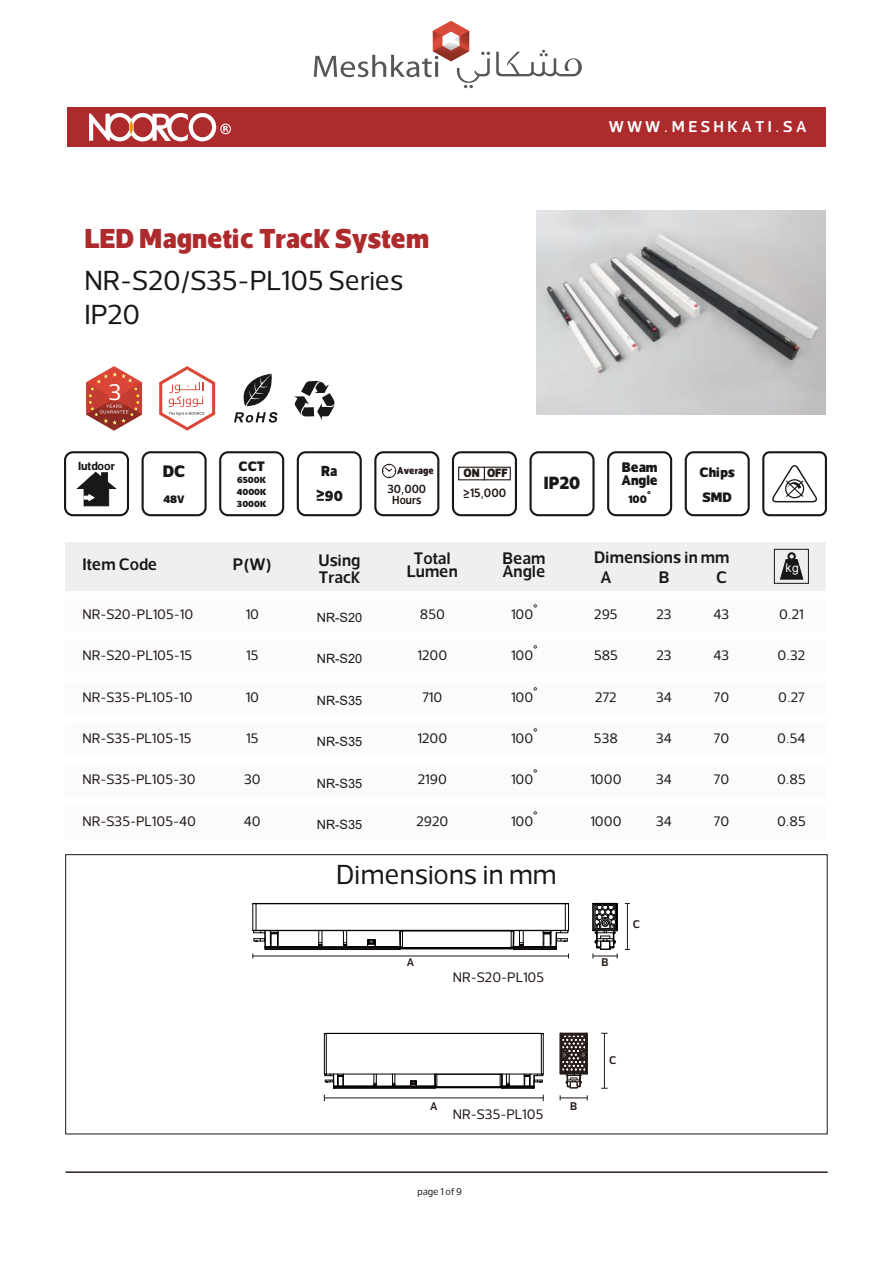
<style>
.page{position:relative;width:893px;height:1262px;background:#fff}
.page>*{position:absolute;margin:0;border:0;box-sizing:border-box;transform-origin:0 0}
.t1{font:42px/34px "Somar";color:#181818}
.t2{font:42px "Somar";color:#ad2a2d}
.t3{font:34.5px "Somar";color:#fff}
.t4{font:27.15px "Somar";color:#181818;scale:.94 1}
.t5{font:25.5px/20.1px "Somar";color:#181818}
.t6{font:24px "Somar";letter-spacing:.145em;color:#fff}
.t7{font:22.35px/25.2px "Somar";color:#181818;scale:.94 1}
.t8{font:21.3px "Somar";color:#181818}
.t9{font:21px/41.4px "Somar";color:#181818;text-align:justify}
.t10{font:21px/41.4px "Somar";color:#221815}
.t11{font:18.45px "Somar";color:#221815;scale:.94 1}
.t12{font:18px "Somar";color:#221815;scale:.94 1}
.t13{font:18px "Somar";color:#181818}
.t14{font:16.95px "Somar";color:#221815}
.t15{font:16.5px "Somar";color:#181818}
.t16{font:15.3px "Somar";color:#221815;scale:.94 1}
.t17{font:15px "Somar";color:#181818}
.t18{font:13.5px/12px "Somar";color:#181818;text-align:justify}
.t19{font:12.75px "Arial";color:#181818}
.t20{font:12.15px "Arial";color:#fff}
</style>
<div class="page">
<svg style="left:159px;top:366px;width:56px;height:65px"></svg>
<svg style="left:86px;top:366px;width:56px;height:65px"></svg>
<svg style="left:234px;top:412px;width:43px;height:10px"></svg>
<svg style="left:243px;top:374px;width:29px;height:32px"></svg>
<svg style="left:294px;top:381px;width:41px;height:39px"></svg>
<div style="left:66px;top:599px;width:759px;height:33px;background:#fbfbfb"></div>
<div style="left:65px;top:541px;width:760px;height:49px;background:#efefef"></div>
<div style="left:67px;top:107px;width:758px;height:40px;background:#ad2a2d"></div>
<svg style="left:89px;top:113px;width:142px;height:29px"></svg>
<svg style="left:129px;top:120px;width:4px;height:14px"></svg>
<svg style="left:496px;top:50px;width:86px;height:26px"></svg>
<svg style="left:314px;top:21px;width:176px;height:67px"></svg>
<div style="left:762px;top:451px;width:65px;height:65px;border:2px solid #181818;border-radius:6px"></div>
<svg style="left:772px;top:465px;width:45px;height:37px"></svg>
<div style="left:141px;top:451px;width:66px;height:65px;border:2px solid #181818;border-radius:8px"></div>
<div style="left:607px;top:451px;width:65px;height:65px;border:2px solid #181818;border-radius:8px"></div>
<div style="left:219px;top:451px;width:65px;height:65px;border:2px solid #181818;border-radius:8px"></div>
<div style="left:297px;top:451px;width:65px;height:65px;border:2px solid #181818;border-radius:8px"></div>
<div style="left:684px;top:451px;width:65px;height:65px;border:2px solid #181818;border-radius:8px"></div>
<div style="left:529px;top:451px;width:65px;height:65px;border:2px solid #181818;border-radius:8px"></div>
<svg style="left:77px;top:472px;width:39px;height:34px"></svg>
<div style="left:64px;top:451px;width:65px;height:65px;border:2px solid #181818;border-radius:8px"></div>
<div style="left:66px;top:640px;width:759px;height:33px;background:#fbfbfb"></div>
<div style="left:66px;top:682px;width:759px;height:32px;background:#fbfbfb"></div>
<div style="left:66px;top:723px;width:759px;height:33px;background:#fbfbfb"></div>
<div style="left:66px;top:765px;width:759px;height:32px;background:#fbfbfb"></div>
<div style="left:66px;top:806px;width:759px;height:33px;background:#fbfbfb"></div>
<div style="left:774px;top:549px;width:34px;height:34px;border:1px solid #181818"></div>
<div style="left:787px;top:552px;width:8px;height:8px;border:2px solid #181818;border-radius:50%"></div>
<svg style="left:780px;top:558px;width:23px;height:22px"></svg>
<div style="left:374px;top:451px;width:65px;height:65px;border:2px solid #181818;border-radius:8px"></div>
<svg style="left:382px;top:464px;width:14px;height:14px"></svg>
<div style="left:452px;top:451px;width:65px;height:65px;border:2px solid #181818;border-radius:8px"></div>
<div style="left:458px;top:467px;width:27px;height:13px;border:1px solid #221815"></div>
<div style="left:484px;top:467px;width:27px;height:13px;border:1px solid #221815"></div>
<hr style="left:253px;top:955px;width:315px;height:1px;background:#221815">
<hr style="left:627px;top:903px;width:1px;height:46px;background:#221815">
<hr style="left:265px;top:949px;width:135px;height:1px;background:#040000">
<hr style="left:402px;top:948px;width:109px;height:1px;background:#040000">
<hr style="left:265px;top:948px;width:135px;height:1px;background:#040000">
<hr style="left:265px;top:947px;width:135px;height:1px;background:#040000">
<hr style="left:402px;top:947px;width:109px;height:1px;background:#040000">
<hr style="left:367px;top:946px;width:33px;height:1px;background:#040000">
<hr style="left:278px;top:946px;width:39px;height:1px;background:#040000">
<hr style="left:317px;top:946px;width:32px;height:1px;background:#040000">
<svg style="left:316px;top:931px;width:7px;height:16px"></svg>
<hr style="left:253px;top:930px;width:315px;height:1px;background:#040000">
<hr style="left:256px;top:903px;width:309px;height:1px;background:#040000">
<svg style="left:343px;top:931px;width:33px;height:16px"></svg>
<svg style="left:511px;top:903px;width:58px;height:55px"></svg>
<svg style="left:399px;top:931px;width:4px;height:19px"></svg>
<svg style="left:252px;top:903px;width:27px;height:55px"></svg>
<svg style="left:592px;top:903px;width:26px;height:55px"></svg>
<hr style="left:604px;top:1033px;width:1px;height:55px;background:#221815">
<hr style="left:324px;top:1097px;width:219px;height:1px;background:#221815">
<svg style="left:560px;top:1095px;width:28px;height:5px"></svg>
<svg style="left:559px;top:1032px;width:29px;height:56px"></svg>
<hr style="left:324px;top:1033px;width:1px;height:41px;background:#040000">
<hr style="left:326px;top:1033px;width:1px;height:41px;background:#040000">
<hr style="left:437px;top:1087px;width:63px;height:1px;background:#040000">
<hr style="left:437px;top:1086px;width:63px;height:1px;background:#040000">
<hr style="left:437px;top:1074px;width:63px;height:1px;background:#040000">
<hr style="left:326px;top:1073px;width:215px;height:1px;background:#040000">
<hr style="left:326px;top:1033px;width:215px;height:1px;background:#040000">
<hr style="left:541px;top:1033px;width:1px;height:41px;background:#040000">
<hr style="left:543px;top:1033px;width:1px;height:41px;background:#040000">
<svg style="left:500px;top:1073px;width:44px;height:28px"></svg>
<svg style="left:324px;top:1073px;width:113px;height:28px"></svg>
<img style="left:536px;top:210px;width:289px;height:204px">
<h1 class="t2" style="left:84px;top:210px;width:346px">LED Magnetic Track System</h1>
<h1 class="t1" style="left:84px;top:261px;width:320px">NR-S20/S35-PL105 Series<br>IP20</h1>
<h2 class="t3" style="left:109px;top:368px;width:14px">3</h2>
<p class="t6" style="left:609px;top:110px;width:199px">WWW.MESHKATI.SA</p>
<p class="t13" style="left:78px;top:453px;width:38px">Iutdoor</p>
<p class="t5" style="left:163px;top:460px;width:24px">DC</p>
<p class="t15" style="left:163px;top:488px;width:23px">48V</p>
<p class="t5" style="left:82px;top:553px;width:76px">Item Code</p>
<p class="t10" style="left:83px;top:592px;width:112px">NR-S20-PL105-10</p>
<p class="t10" style="left:83px;top:633px;width:115px">NR-S20-PL105-15<br>NR-S35-PL105-10<br>NR-S35-PL105-15<br>NR-S35-PL105-30<br>NR-S35-PL105-40</p>
<p class="t9" style="left:238px;top:444px;width:28px">CCT</p>
<p class="t18" style="left:237px;top:473px;width:31px">6500K 4000K 3000K</p>
<p class="t7" style="left:315px;top:457px;width:30px">Ra ≥90</p>
<p class="t9" style="left:699px;top:459px;width:37px;line-height:25.2px">Chips<br>SMD</p>
<p class="t8" style="left:621px;top:453px;width:37px">Beam</p>
<p class="t8" style="left:621px;top:466px;width:38px">Angle</p>
<p class="t15" style="left:628px;top:488px;width:24px">100°</p>
<p class="t16" style="left:397px;top:460px;width:40px">Average</p>
<p class="t11" style="left:463px;top:460px;width:49px">ON OFF</p>
<p class="t4" style="left:543px;top:465px;width:40px">IP20</p>
<p class="t12" style="left:387px;top:477px;width:43px">30,000</p>
<p class="t12" style="left:392px;top:487px;width:33px">Hours</p>
<p class="t11" style="left:462px;top:481px;width:48px">≥15,000</p>
<p class="t5" style="left:233px;top:553px;width:41px">P(W)</p>
<p class="t9" style="left:244px;top:592px;width:18px">10<br>15<br>10<br>15<br>30<br>40</p>
<p class="t5" style="left:318px;top:549px;width:44px">Using</p>
<p class="t5" style="left:319px;top:566px;width:43px">Track</p>
<p class="t5" style="left:414px;top:546px;width:38px">Total</p>
<p class="t5" style="left:407px;top:560px;width:52px">Lumen</p>
<p class="t5" style="left:502px;top:546px;width:44px">Beam</p>
<p class="t5" style="left:502px;top:560px;width:45px">Angle</p>
<p class="t19" style="left:317px;top:608px;width:47px">NR-S20</p>
<p class="t9" style="left:420px;top:592px;width:27px">850</p>
<p class="t9" style="left:511px;top:592px;width:28px">100°</p>
<p class="t19" style="left:317px;top:650px;width:47px">NR-S20</p>
<p class="t19" style="left:317px;top:691px;width:47px">NR-S35</p>
<p class="t19" style="left:317px;top:733px;width:47px">NR-S35</p>
<p class="t19" style="left:317px;top:774px;width:47px">NR-S35</p>
<p class="t19" style="left:317px;top:815px;width:47px">NR-S35</p>
<p class="t9" style="left:416px;top:633px;width:33px;text-align:left">1200<br>710<br>1200<br>2190<br>2920</p>
<p class="t9" style="left:511px;top:633px;width:28px">100° 100° 100° 100° 100°</p>
<h1 class="t1" style="left:336px;top:855px;width:222px">Dimensions in mm</h1>
<p class="t5" style="left:594px;top:546px;width:137px">Dimensions in mm<br>A</p>
<p class="t9" style="left:590px;top:592px;width:33px;text-align:left">295<br>585<br>272<br>538<br>1000<br>1000</p>
<p class="t5" style="left:716px;top:566px;width:12px">C</p>
<p class="t9" style="left:713px;top:592px;width:17px">43<br>43<br>70<br>70<br>70<br>70</p>
<p class="t5" style="left:658px;top:566px;width:12px">B</p>
<p class="t9" style="left:656px;top:592px;width:17px">23<br>23<br>34<br>34<br>34<br>34</p>
<p class="t14" style="left:632px;top:912px;width:9px">C</p>
<p class="t14" style="left:407px;top:951px;width:9px">A</p>
<p class="t14" style="left:601px;top:951px;width:9px">B</p>
<p class="t10" style="left:453px;top:955px;width:93px">NR-S20-PL105</p>
<p class="t14" style="left:430px;top:1094px;width:9px">A</p>
<p class="t14" style="left:570px;top:1094px;width:9px">B</p>
<p class="t10" style="left:453px;top:1092px;width:92px">NR-S35-PL105</p>
<p class="t17" style="left:417px;top:1181px;width:46px">page 1 of 9</p>
<p class="t14" style="left:609px;top:1048px;width:9px">C</p>
<p class="t20" style="left:785px;top:560px;width:15px">kg</p>
<p class="t9" style="left:777px;top:592px;width:30px">0.21<br>0.32<br>0.27<br>0.54<br>0.85<br>0.85</p>
</div>
